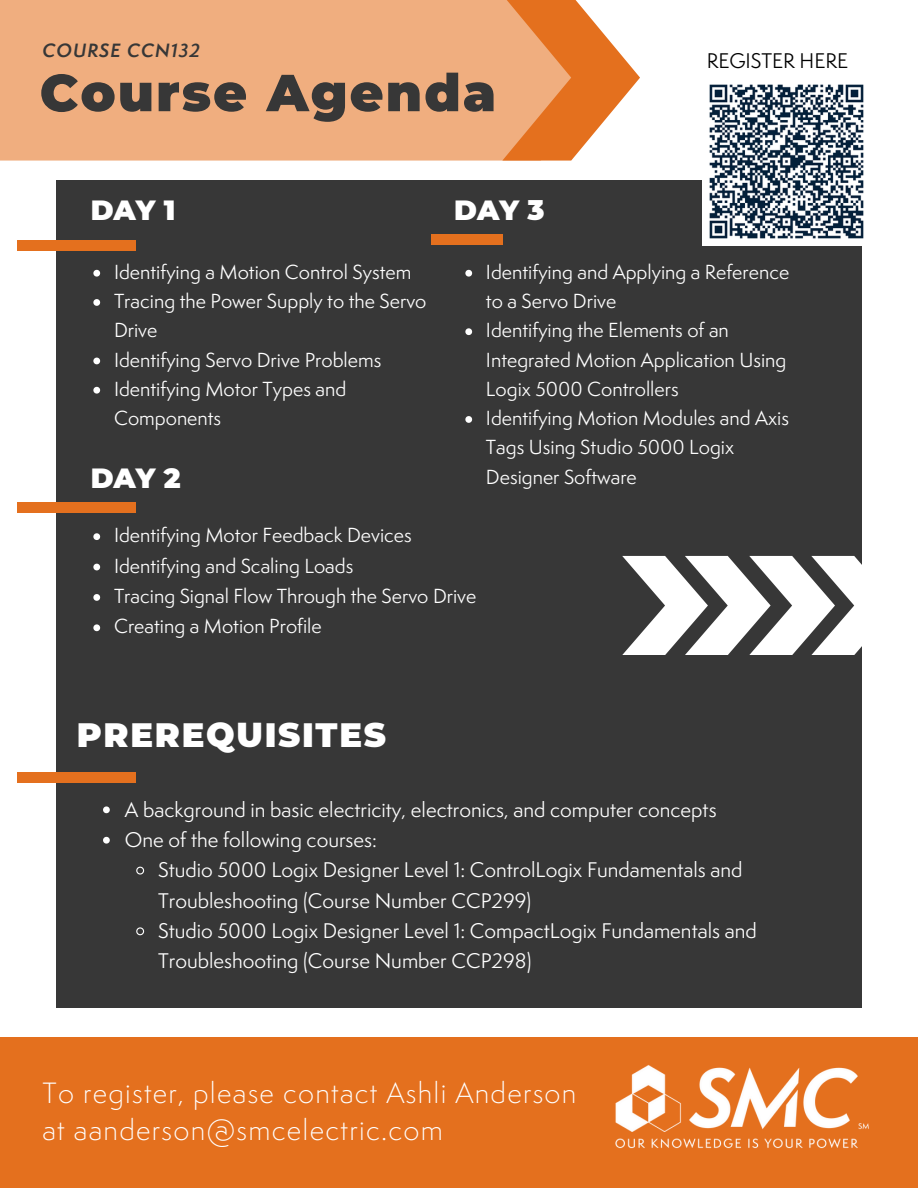
<style>
.page{position:relative;width:918px;height:1188px;background:#fff}
.page>*{position:absolute;margin:0;border:0;box-sizing:border-box;transform-origin:0 0}
.t1{font:900 52.05px "Montserrat";letter-spacing:.04em;color:#373737}
.t2{font:900 33.75px "Montserrat";letter-spacing:.05em;color:#fff}
.t3{font:900 27.75px "Montserrat";color:#fff}
.t4{font:300 27px/37.2px "Semplicita Pro";letter-spacing:.045em;color:#fff}
.t5{font:19.5px/30.3px "Semplicita Pro";color:#fff}
.t6{font:19.5px "Semplicita Pro";color:#000}
.t7{font:18.75px/29.2px "Semplicita Pro";color:#fff}
.t8{font:italic 600 17.7px "Semplicita Pro";letter-spacing:.06em;color:#373737}
</style>
<div class="page">
<div style="left:56px;top:180px;width:806px;height:828px;background:#373737"></div>
<div style="left:0;top:1037px;width:918px;height:151px;background:#e4701e"></div>
<img style="left:615px;top:1065px;width:254px;height:84px">
<svg style="left:622px;top:556px;width:240px;height:99px"></svg>
<div style="left:0;top:0;width:572px;height:161px;background:#f0ae7f"></div>
<svg style="left:502px;top:0;width:138px;height:160px"></svg>
<div style="left:17px;top:773px;width:119px;height:10px;background:#e4701e"></div>
<div style="left:17px;top:240px;width:119px;height:10px;background:#e4701e"></div>
<div style="left:17px;top:503px;width:119px;height:10px;background:#e4701e"></div>
<div style="left:431px;top:235px;width:71px;height:10px;background:#e4701e"></div>
<svg style="left:103px;top:806px;width:7px;height:7px"></svg>
<svg style="left:103px;top:837px;width:7px;height:7px"></svg>
<svg style="left:136px;top:866px;width:9px;height:9px"></svg>
<svg style="left:136px;top:927px;width:9px;height:9px"></svg>
<svg style="left:93px;top:270px;width:7px;height:7px"></svg>
<svg style="left:93px;top:299px;width:7px;height:7px"></svg>
<svg style="left:93px;top:358px;width:7px;height:6px"></svg>
<svg style="left:93px;top:387px;width:7px;height:7px"></svg>
<svg style="left:93px;top:533px;width:7px;height:7px"></svg>
<svg style="left:93px;top:564px;width:7px;height:6px"></svg>
<svg style="left:93px;top:594px;width:7px;height:7px"></svg>
<svg style="left:93px;top:624px;width:7px;height:7px"></svg>
<svg style="left:465px;top:270px;width:7px;height:7px"></svg>
<svg style="left:465px;top:328px;width:7px;height:7px"></svg>
<svg style="left:465px;top:416px;width:7px;height:7px"></svg>
<img style="left:703px;top:84px;width:161px;height:161px">
<h6 class="t8" style="left:42px;top:38px;width:159px">COURSE CCN132</h6>
<h1 class="t1" style="left:40px;top:61px;width:458px">Course Agenda</h1>
<p class="t3" style="left:91px;top:193px;width:86px">DAY 1</p>
<p class="t3" style="left:454px;top:193px;width:92px">DAY 3</p>
<h4 class="t6" style="left:707px;top:47px;width:143px">REGISTER HERE</h4>
<h3 class="t7" style="left:114px;top:257px;width:299px">Identifying a Motion Control System</h3>
<p class="t7" style="left:114px;top:286px;width:314px">Tracing the Power Supply to the Servo<br>Drive</p>
<p class="t7" style="left:114px;top:345px;width:269px">Identifying Servo Drive Problems</p>
<p class="t7" style="left:114px;top:374px;width:234px">Identifying Motor Types and<br>Components</p>
<p class="t3" style="left:91px;top:461px;width:92px">DAY 2</p>
<p class="t7" style="left:486px;top:257px;width:305px">Identifying and Applying a Reference to a Servo Drive</p>
<p class="t7" style="left:486px;top:315px;width:302px">Identifying the Elements of an<br>Integrated Motion Application Using<br>Logix 5000 Controllers</p>
<p class="t7" style="left:486px;top:403px;width:305px">Identifying Motion Modules and Axis<br>Tags Using Studio 5000 Logix<br>Designer Software</p>
<p class="t7" style="left:114px;top:520px;width:299px">Identifying Motor Feedback Devices</p>
<p class="t7" style="left:114px;top:551px;width:241px">Identifying and Scaling Loads</p>
<p class="t7" style="left:114px;top:581px;width:364px">Tracing Signal Flow Through the Servo Drive</p>
<h2 class="t7" style="left:114px;top:612px;width:209px">Creating a Motion Profile</h2>
<p class="t2" style="left:77px;top:715px;width:311px">PREREQUISITES</p>
<p class="t5" style="left:125px;top:794px;width:593px">A background in basic electricity, electronics, and computer concepts</p>
<h3 class="t5" style="left:125px;top:824px;width:254px">One of the following courses:</h3>
<h3 class="t5" style="left:158px;top:855px;width:586px">Studio 5000 Logix Designer Level 1: ControlLogix Fundamentals and<br>Troubleshooting (Course Number CCP299)</h3>
<p class="t5" style="left:158px;top:915px;width:600px">Studio 5000 Logix Designer Level 1: CompactLogix Fundamentals and<br>Troubleshooting (Course Number CCP298)</p>
<p class="t4" style="left:42px;top:1074px;width:536px">To register, please contact Ashli Anderson at aanderson@smcelectric.com</p>
</div>
